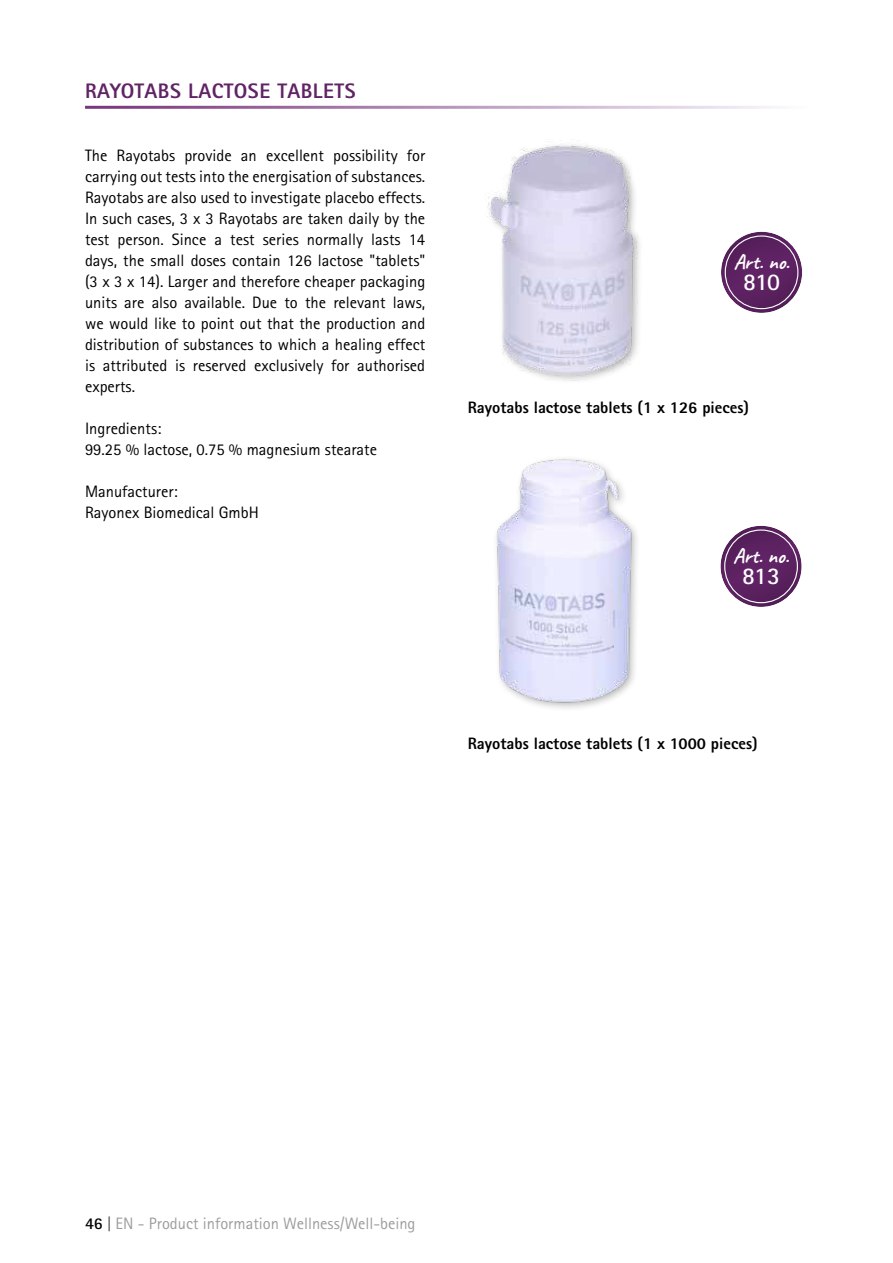
<style>
.page{position:relative;width:893px;height:1263px;background:#fff}
.page>*{position:absolute;margin:0;border:0;box-sizing:border-box;transform-origin:0 0}
.t1{font:700 24px "Rotis Sans Serif";letter-spacing:-.035em;color:#fff}
.t2{font:800 21px "Rotis Sans Serif";letter-spacing:.025em;color:#602365}
.t3{font:700 21px "Caveat";color:#fff}
.t4{font:16.5px/21px "Rotis Sans Serif";color:#000}
.t5{font:800 16.5px "Rotis Sans Serif";color:#000}
.t6{font:16.5px "Rotis Sans Serif";color:#9d9d9c}
.s1{font-weight:700;color:#000}
.s2{color:#4a4a49}
</style>
<div class="page">
<img style="left:496px;top:459px;width:141px;height:249px">
<img style="left:487px;top:144px;width:151px;height:236px">
<div style="left:719px;top:524px;width:84px;height:83px;background:#000;opacity:.5"></div>
<div style="left:724px;top:529px;width:74px;height:74px;border:1px solid #fff;border-radius:50%"></div>
<div style="left:719px;top:230px;width:84px;height:83px;background:#000;opacity:.5"></div>
<div style="left:725px;top:235px;width:73px;height:74px;border:1px solid #fff;border-radius:50%"></div>
<p class="t2" style="left:85px;top:77px;width:272px">RAYOTABS LACTOSE TABLETS</p>
<p class="t4" style="left:85px;top:144px;width:342px;text-align:justify">The Rayotabs provide an excellent possibility for carrying out tests into the energisation of substances.<br>Rayotabs are also used to investigate placebo effects.<br>In such cases, 3 x 3 Rayotabs are taken daily by the test person. Since a test series normally lasts 14 days, the small doses contain 126 lactose "tablets" (3 x 3 x 14). Larger and therefore cheaper packaging units are also available. Due to the relevant laws, we would like to point out that the production and distribution of substances to which a healing effect is attributed is reserved exclusively for authorised experts.</p>
<p class="t4" style="left:85px;top:417px;width:294px">Ingredients:<br>99.25 % lactose, 0.75 % magnesium stearate</p>
<p class="t4" style="left:85px;top:480px;width:175px">Manufacturer:<br>Rayonex Biomedical GmbH</p>
<p class="t3" style="left:734px;top:249px;width:57px">Art. no.</p>
<h1 class="t1" style="left:743px;top:266px;width:38px">810</h1>
<p class="t5" style="left:468px;top:396px;width:283px">Rayotabs lactose tablets (1 x 126 pieces)</p>
<p class="t3" style="left:733px;top:543px;width:57px">Art. no.</p>
<h1 class="t1" style="left:742px;top:560px;width:39px">813</h1>
<p class="t5" style="left:468px;top:732px;width:291px">Rayotabs lactose tablets (1 x 1000 pieces)</p>
<p class="t6" style="left:85px;top:1214px;width:332px"><span class="s1">46</span> <span class="s2">|</span> EN - Product information Wellness/Well-being</p>
</div>
